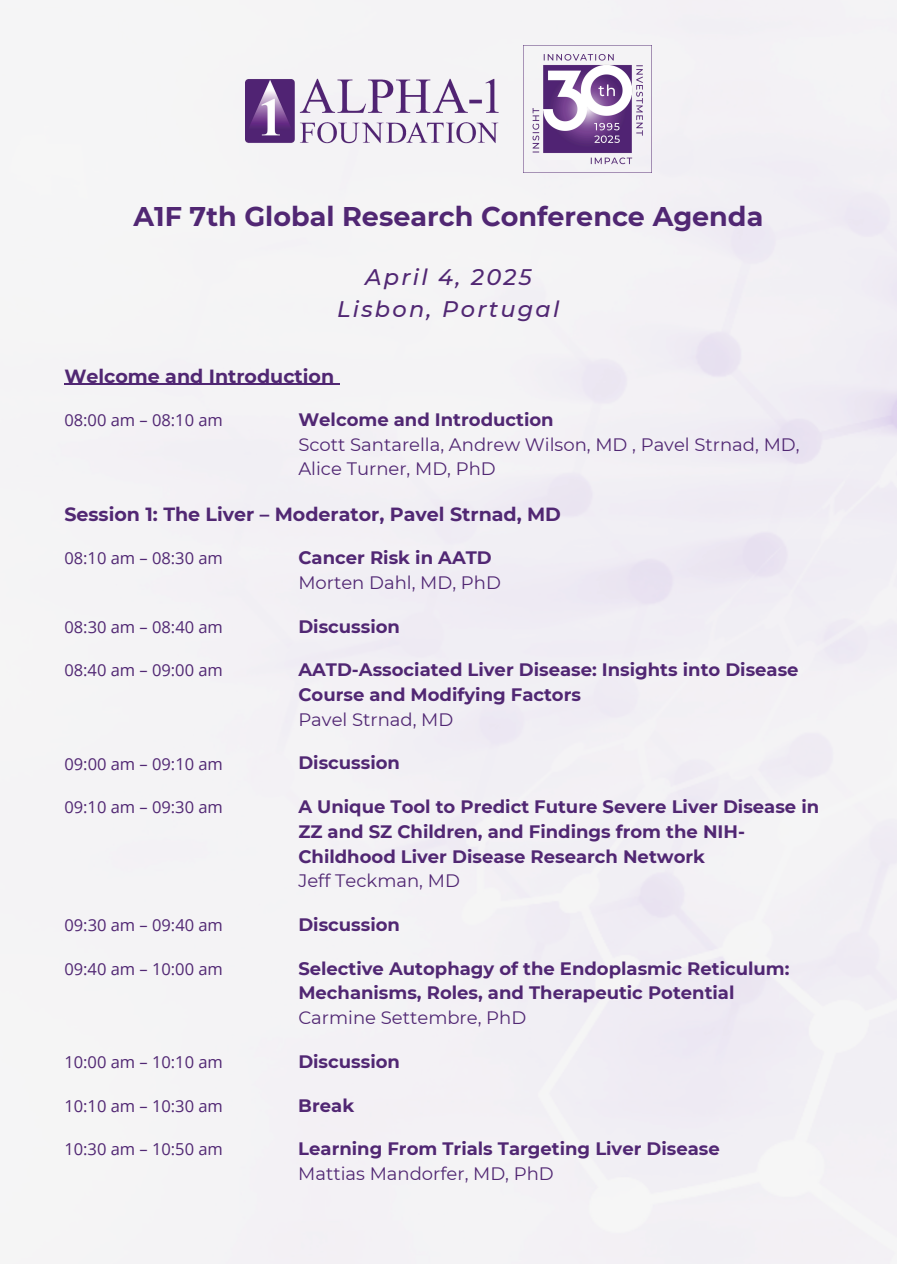
<style>
.page{position:relative;width:897px;height:1264px;background:#fff}
.page>*{position:absolute;margin:0;border:0;box-sizing:border-box;transform-origin:0 0}
.t1{font:700 27px "Montserrat";color:#512773}
.t2{font:italic 500 22.5px/31.5px "Montserrat";letter-spacing:.1em;color:#512773;text-align:center}
.t3{font:700 19.05px "Montserrat";color:#512773}
.t4{font:700 18px/24.8px "Montserrat";color:#512773}
.t5{font:18px/24.8px "Montserrat";color:#512773}
.t6{font:16.5px "Open Sans";color:#512773}
.s1{font-weight:700}
.s2{font-weight:400}
</style>
<div class="page">
<div style="left:0;top:0;width:897px;height:1263px;background:#f3f1f5"></div>
<hr style="left:64px;top:383px;width:270px;height:2px;background:#512773">
<img style="left:246px;top:72px;width:254px;height:80px">
<img style="left:524px;top:45px;width:127px;height:127px">
<p class="t1" style="left:133px;top:200px;width:631px">A1F 7th Global Research Conference Agenda</p>
<h2 class="t2" style="left:337px;top:261px;width:224px">April 4, 2025<br>Lisbon, Portugal</h2>
<p class="t3" style="left:64px;top:364px;width:271px">Welcome and Introduction</p>
<h1 class="t6" style="left:64px;top:408px;width:160px">08:00 am – 08:10 am</h1>
<p class="t5" style="left:298px;top:407px;width:503px"><span class="s1">Welcome and Introduction<br></span>Scott Santarella, Andrew Wilson, MD , Pavel Strnad, MD,<br>Alice Turner, MD, PhD</p>
<h3 class="t3" style="left:64px;top:502px;width:498px">Session 1: The Liver – Moderator, Pavel Strnad, MD</h3>
<h4 class="t6" style="left:64px;top:546px;width:160px">08:10 am – 08:30 am</h4>
<h3 class="t5" style="left:298px;top:545px;width:204px"><span class="s1">Cancer Risk in AATD<br></span>Morten Dahl, MD, PhD</h3>
<p class="t6" style="left:64px;top:615px;width:160px">08:30 am – 08:40 am</p>
<h4 class="t4" style="left:298px;top:613px;width:103px">Discussion</h4>
<p class="t6" style="left:64px;top:658px;width:160px">08:40 am – 09:00 am</p>
<h3 class="t4" style="left:298px;top:657px;width:502px">AATD-Associated Liver Disease: Insights into Disease<br>Course and Modifying Factors<br><span class="s2">Pavel Strnad, MD</span></h3>
<p class="t6" style="left:64px;top:752px;width:160px">09:00 am – 09:10 am</p>
<h4 class="t4" style="left:298px;top:750px;width:103px">Discussion</h4>
<p class="t6" style="left:64px;top:795px;width:160px">09:10 am – 09:30 am</p>
<h3 class="t4" style="left:298px;top:794px;width:522px">A Unique Tool to Predict Future Severe Liver Disease in ZZ and SZ Children, and Findings from the NIH-Childhood Liver Disease Research Network<br><span class="s2">Jeff Teckman, MD</span></h3>
<p class="t6" style="left:64px;top:913px;width:160px">09:30 am – 09:40 am</p>
<h4 class="t4" style="left:298px;top:912px;width:103px">Discussion</h4>
<p class="t6" style="left:64px;top:957px;width:160px">09:40 am – 10:00 am</p>
<h3 class="t4" style="left:298px;top:955px;width:493px">Selective Autophagy of the Endoplasmic Reticulum:<br>Mechanisms, Roles, and Therapeutic Potential<br><span class="s2">Carmine Settembre, PhD</span></h3>
<h4 class="t6" style="left:64px;top:1050px;width:160px">10:00 am – 10:10 am</h4>
<p class="t4" style="left:298px;top:1049px;width:103px">Discussion</p>
<h3 class="t6" style="left:64px;top:1094px;width:160px">10:10 am – 10:30 am</h3>
<p class="t4" style="left:298px;top:1092px;width:57px">Break</p>
<h3 class="t6" style="left:64px;top:1137px;width:160px">10:30 am – 10:50 am</h3>
<p class="t4" style="left:298px;top:1136px;width:423px">Learning From Trials Targeting Liver Disease<br><span class="s2">Mattias Mandorfer, MD, PhD</span></p>
</div>
